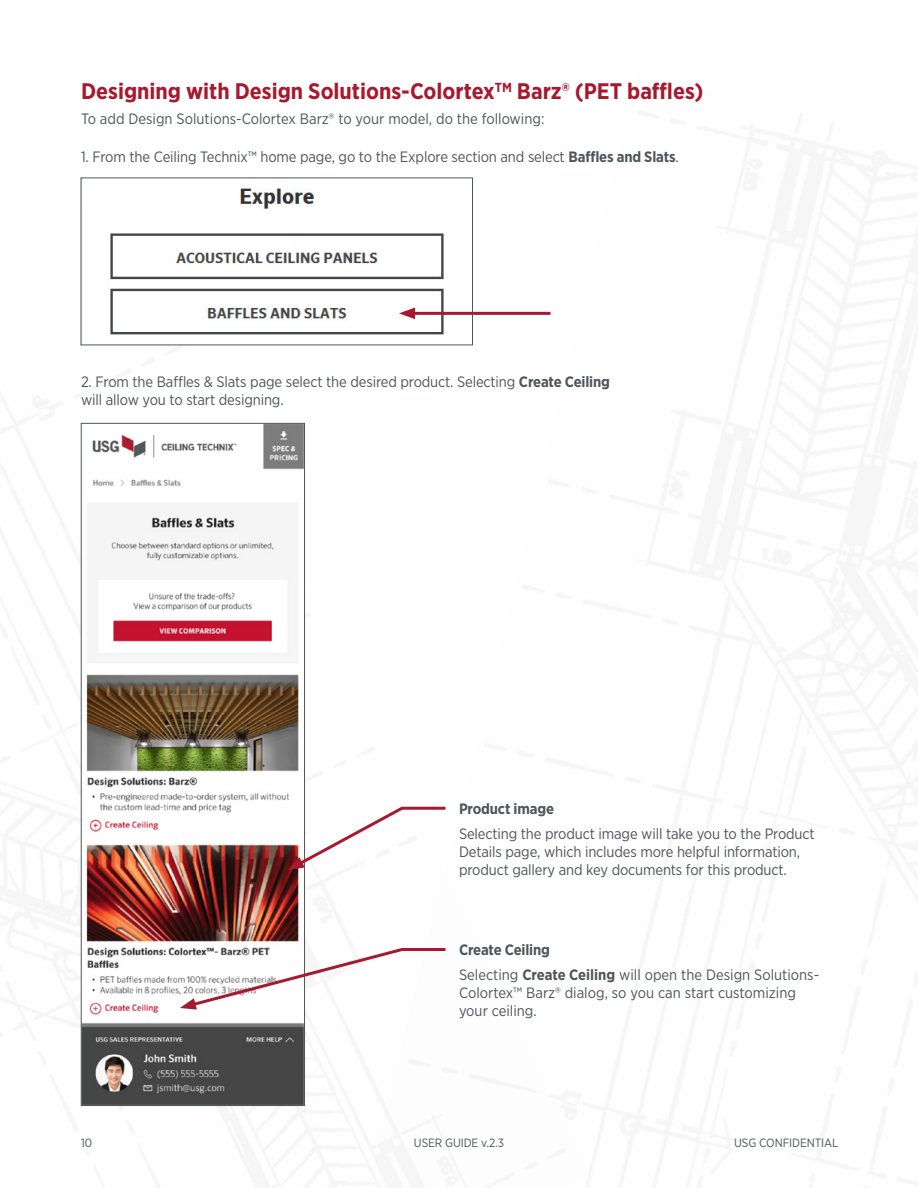
<style>
.page{position:relative;width:918px;height:1188px;background:#fff}
.page>*{position:absolute;margin:0;border:0;box-sizing:border-box;transform-origin:0 0}
.t1{font:700 22.5px "Gotham Narrow";color:#a6192e}
.t2{font:15px/18px "Gotham Narrow";letter-spacing:-.01em;color:#4f5659}
.t3{font:700 15px "Gotham Narrow";letter-spacing:-.01em;color:#4f5659}
.t4{font:12px "Gotham Narrow";letter-spacing:-.01em;color:#4f5659}
.s1{font-weight:700}
</style>
<div class="page">
<img style="left:110px;top:188px;width:361px;height:147px">
<hr style="left:409px;top:312px;width:141px;height:3px;background:#a6192e">
<svg style="left:399px;top:307px;width:16px;height:12px"></svg>
<img style="left:83px;top:425px;width:220px;height:679px">
<div style="left:81px;top:423px;width:224px;height:683px;border:1px solid #4f5659"></div>
<svg style="left:180px;top:946px;width:266px;height:64px"></svg>
<svg style="left:288px;top:805px;width:158px;height:65px"></svg>
<h1 class="t1" style="left:81px;top:77px;width:624px">Designing with Design Solutions-Colortex<sup>TM</sup> Barz® (PET baffles)</h1>
<p class="t2" style="left:81px;top:109px;width:465px">To add Design Solutions-Colortex Barz® to your model, do the following:</p>
<p class="t2" style="left:81px;top:148px;width:599px">1. From the Ceiling Technix™ home page, go to the Explore section and select <span class="s1">Baffles and Slats</span>.</p>
<p class="t2" style="left:81px;top:373px;width:530px">2. From the Baffles &amp; Slats page select the desired product. Selecting <span class="s1">Create Ceiling </span>will allow you to start designing.</p>
<p class="t3" style="left:459px;top:799px;width:97px">Product image</p>
<p class="t2" style="left:459px;top:824px;width:357px">Selecting the product image will take you to the Product<br>Details page, which includes more helpful information, product gallery and key documents for this product.</p>
<p class="t2" style="left:459px;top:937px;width:362px;line-height:24.8px"><span class="s1">Create Ceiling<br></span>Selecting <span class="s1">Create Ceiling</span> will open the Design Solutions-</p>
<p class="t2" style="left:459px;top:983px;width:339px">Colortex™ Barz® dialog, so you can start customizing your ceiling.</p>
<p class="t4" style="left:81px;top:1135px;width:13px">10</p>
<p class="t4" style="left:414px;top:1135px;width:91px">USER GUIDE v.2.3</p>
<p class="t4" style="left:734px;top:1135px;width:106px">USG CONFIDENTIAL</p>
</div>
